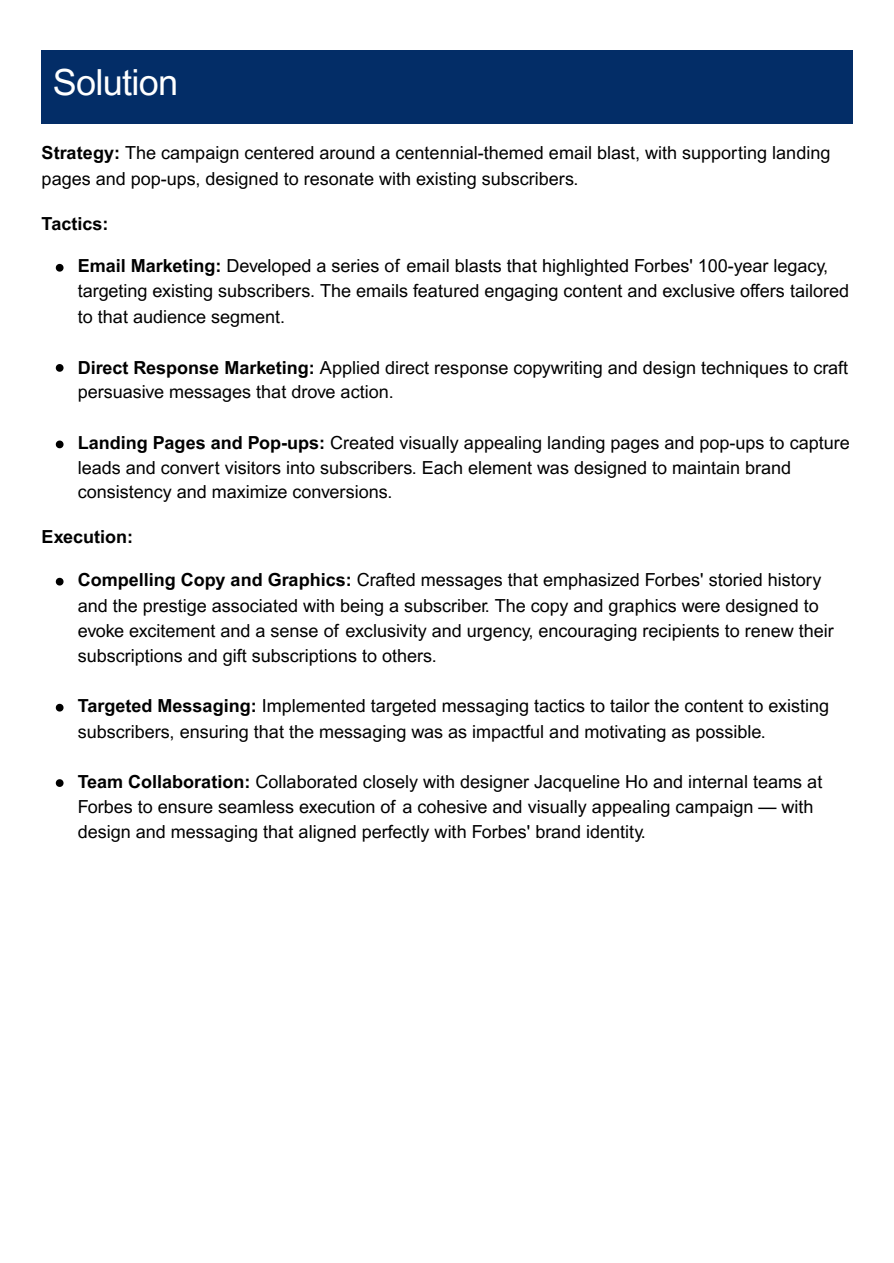
<style>
.page{position:relative;width:894px;height:1263px;background:#fff}
.page>*{position:absolute;margin:0;border:0;box-sizing:border-box;transform-origin:0 0}
.t1{font:36px "Arial MT Pro";letter-spacing:-.02em;color:#fff}
.t2{font:18px/25.3px "Arial MT Pro";color:#000}
.t3{font:700 18px "Arial MT Pro";color:#000}
.s1{font-weight:700}
</style>
<div class="page">
<div style="left:42px;top:51px;width:810px;height:73px;background:#032d67"></div>
<svg style="left:56px;top:264px;width:7px;height:8px"></svg>
<svg style="left:56px;top:364px;width:7px;height:8px"></svg>
<svg style="left:56px;top:441px;width:7px;height:7px"></svg>
<svg style="left:56px;top:578px;width:7px;height:7px"></svg>
<svg style="left:56px;top:704px;width:7px;height:7px"></svg>
<svg style="left:56px;top:779px;width:7px;height:8px"></svg>
<p class="t1" style="left:53px;top:68px;width:127px">Solution</p>
<h1 class="t2" style="left:42px;top:142px;width:790px;line-height:25.8px"><span class="s1">Strategy:</span> The campaign centered around a centennial-themed email blast, with supporting landing pages and pop-ups, designed to resonate with existing subscribers.</h1>
<h1 class="t3" style="left:42px;top:216px;width:68px">Tactics:</h1>
<p class="t2" style="left:78px;top:256px;width:772px"><span class="s1">Email Marketing:</span> Developed a series of email blasts that highlighted Forbes' 100-year legacy, targeting existing subscribers. The emails featured engaging content and exclusive offers tailored to that audience segment.</p>
<p class="t2" style="left:78px;top:357px;width:771px;line-height:24.8px"><span class="s1">Direct Response Marketing:</span> Applied direct response copywriting and design techniques to craft persuasive messages that drove action.</p>
<p class="t2" style="left:78px;top:432px;width:773px;line-height:24.8px"><span class="s1">Landing Pages and Pop-ups:</span> Created visually appealing landing pages and pop-ups to capture leads and convert visitors into subscribers. Each element was designed to maintain brand consistency and maximize conversions.</p>
<h1 class="t3" style="left:42px;top:530px;width:93px">Execution:</h1>
<p class="t2" style="left:78px;top:569px;width:757px"><span class="s1">Compelling Copy and Graphics:</span> Crafted messages that emphasized Forbes' storied history and the prestige associated with being a subscriber. The copy and graphics were designed to evoke excitement and a sense of exclusivity and urgency, encouraging recipients to renew their subscriptions and gift subscriptions to others.</p>
<p class="t2" style="left:78px;top:695px;width:752px;line-height:25.8px"><span class="s1">Targeted Messaging:</span> Implemented targeted messaging tactics to tailor the content to existing subscribers, ensuring that the messaging was as impactful and motivating as possible.</p>
<p class="t2" style="left:78px;top:771px;width:746px"><span class="s1">Team Collaboration:</span> Collaborated closely with designer Jacqueline Ho and internal teams at<br>Forbes to ensure seamless execution of a cohesive and visually appealing campaign — with design and messaging that aligned perfectly with Forbes' brand identity.</p>
</div>
